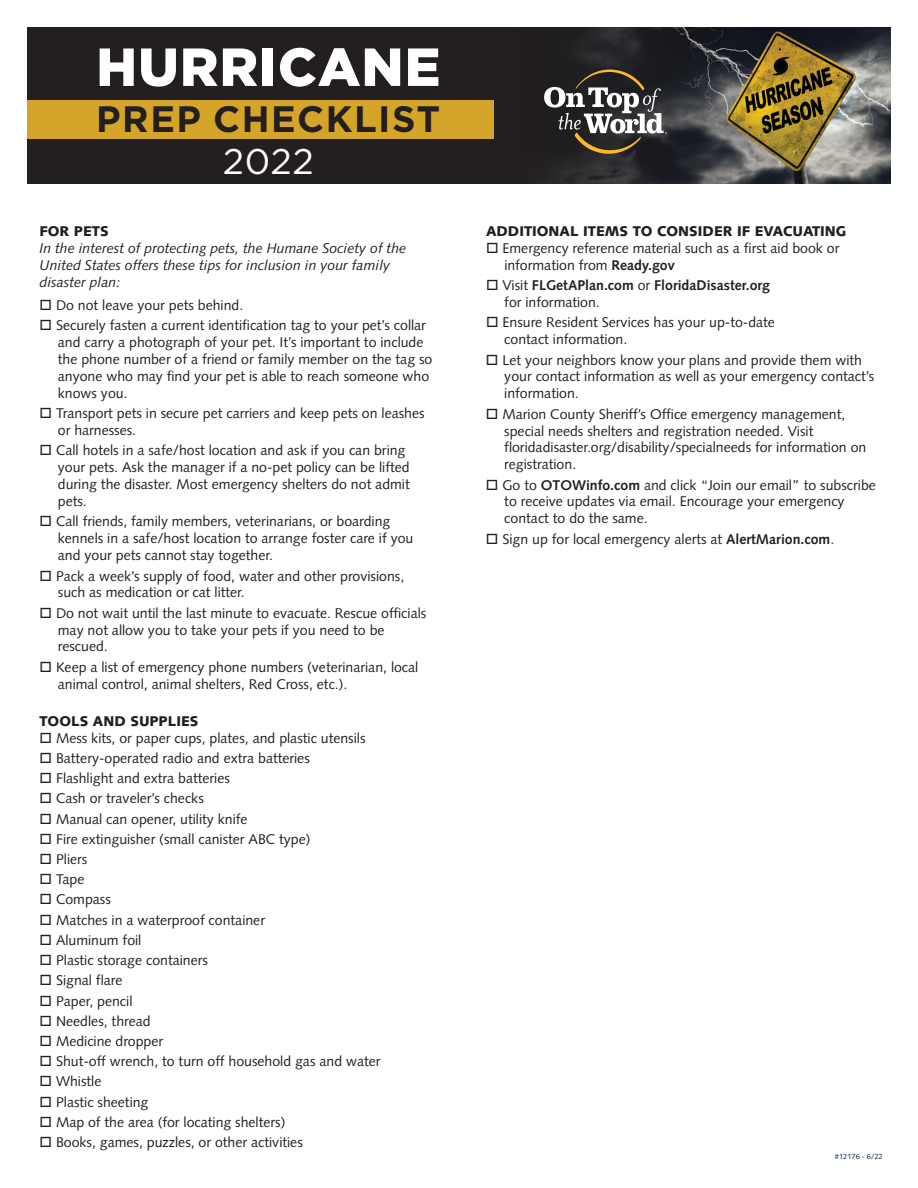
<style>
.page{position:relative;width:918px;height:1188px;background:#fff}
.page>*{position:absolute;margin:0;border:0;box-sizing:border-box;transform-origin:0 0}
.t1{font:900 53.55px "Gotham";letter-spacing:.02em;color:#fff}
.t2{font:700 36.75px "Gotham";letter-spacing:.04em;color:#231f20}
.t3{font:35.55px "Gotham";color:#fff}
.t4{font:14.1px/17px "Syntax";color:#231f20}
.t5{font:italic 14.1px/17px "Syntax";color:#231f20}
.t6{font:900 14.1px "Syntax";color:#231f20}
.t7{font:700 14.1px/17px "Syntax";color:#231f20}
.t8{font:7.5px "Syntax";color:#002758}
.s1{font-weight:700}
.s2{font-weight:400}
</style>
<div class="page">
<div style="left:27px;top:27px;width:864px;height:157px;background:#231f20"></div>
<img style="left:552px;top:27px;width:339px;height:157px">
<div style="left:27px;top:100px;width:467px;height:39px;background:#d5a529"></div>
<svg style="left:544px;top:69px;width:123px;height:86px"></svg>
<h1 class="t1" style="left:96px;top:30px;width:346px">HURRICANE</h1>
<h2 class="t2" style="left:96px;top:95px;width:345px">PREP CHECKLIST</h2>
<h3 class="t3" style="left:223px;top:138px;width:93px">2022</h3>
<p class="t6" style="left:40px;top:223px;width:71px">FOR PETS</p>
<p class="t5" style="left:40px;top:240px;width:368px">In the interest of protecting pets, the Humane Society of the<br>United States offers these tips for inclusion in your family disaster plan:</p>
<p class="t4" style="left:40px;top:297px;width:205px">□ Do not leave your pets behind.</p>
<p class="t4" style="left:58px;top:317px;width:376px;text-indent:-18px">□ Securely fasten a current identification tag to your pet’s collar and carry a photograph of your pet. It’s important to include the phone number of a friend or family member on the tag so anyone who may find your pet is able to reach someone who knows you.</p>
<p class="t4" style="left:58px;top:405px;width:368px;text-indent:-18px">□ Transport pets in secure pet carriers and keep pets on leashes or harnesses.</p>
<p class="t4" style="left:58px;top:442px;width:353px;text-indent:-18px">□ Call hotels in a safe/host location and ask if you can bring your pets. Ask the manager if a no-pet policy can be lifted during the disaster. Most emergency shelters do not admit pets.</p>
<p class="t4" style="left:58px;top:513px;width:357px;text-indent:-18px">□ Call friends, family members, veterinarians, or boarding kennels in a safe/host location to arrange foster care if you and your pets cannot stay together.</p>
<p class="t4" style="left:58px;top:567px;width:348px;text-indent:-18px">□ Pack a week’s supply of food, water and other provisions, such as medication or cat litter.</p>
<p class="t4" style="left:58px;top:604px;width:370px;text-indent:-18px">□ Do not wait until the last minute to evacuate. Rescue officials may not allow you to take your pets if you need to be rescued.</p>
<p class="t4" style="left:58px;top:658px;width:362px;text-indent:-18px">□ Keep a list of emergency phone numbers (veterinarian, local animal control, animal shelters, Red Cross, etc.).</p>
<p class="t6" style="left:40px;top:713px;width:160px">TOOLS AND SUPPLIES</p>
<p class="t4" style="left:40px;top:729px;width:327px">□ Mess kits, or paper cups, plates, and plastic utensils</p>
<p class="t4" style="left:40px;top:750px;width:272px">□ Battery-operated radio and extra batteries</p>
<p class="t4" style="left:40px;top:770px;width:192px">□ Flashlight and extra batteries</p>
<p class="t4" style="left:40px;top:790px;width:166px">□ Cash or traveler’s checks</p>
<p class="t4" style="left:40px;top:810px;width:210px">□ Manual can opener, utility knife</p>
<p class="t4" style="left:40px;top:830px;width:272px">□ Fire extinguisher (small canister ABC type)</p>
<p class="t4" style="left:40px;top:851px;width:49px">□ Pliers</p>
<p class="t4" style="left:40px;top:871px;width:46px">□ Tape</p>
<p class="t4" style="left:40px;top:891px;width:73px">□ Compass</p>
<p class="t4" style="left:40px;top:911px;width:227px">□ Matches in a waterproof container</p>
<p class="t4" style="left:40px;top:932px;width:103px">□ Aluminum foil</p>
<p class="t4" style="left:40px;top:952px;width:170px">□ Plastic storage containers</p>
<p class="t4" style="left:40px;top:972px;width:84px">□ Signal flare</p>
<p class="t4" style="left:40px;top:992px;width:94px">□ Paper, pencil</p>
<p class="t4" style="left:40px;top:1012px;width:113px">□ Needles, thread</p>
<p class="t4" style="left:40px;top:1033px;width:125px">□ Medicine dropper</p>
<p class="t4" style="left:40px;top:1053px;width:343px">□ Shut-off wrench, to turn off household gas and water</p>
<p class="t4" style="left:40px;top:1073px;width:63px">□ Whistle</p>
<p class="t4" style="left:40px;top:1093px;width:110px">□ Plastic sheeting</p>
<p class="t4" style="left:40px;top:1114px;width:247px">□ Map of the area (for locating shelters)</p>
<p class="t4" style="left:40px;top:1134px;width:265px">□ Books, games, puzzles, or other activities</p>
<p class="t6" style="left:486px;top:223px;width:362px">ADDITIONAL ITEMS TO CONSIDER IF EVACUATING</p>
<p class="t4" style="left:504px;top:240px;width:337px;text-indent:-18px">□ Emergency reference material such as a first aid book or information from <span class="s1">Ready.gov</span></p>
<p class="t7" style="left:504px;top:277px;width:267px;text-indent:-18px">□ <span class="s2">Visit</span> FLGetAPlan.com <span class="s2">or</span> FloridaDisaster.org <span class="s2">for information.</span></p>
<p class="t4" style="left:504px;top:314px;width:272px;text-indent:-18px">□ Ensure Resident Services has your up-to-date contact information.</p>
<p class="t4" style="left:504px;top:351px;width:371px;text-indent:-18px">□ Let your neighbors know your plans and provide them with your contact information as well as your emergency contact’s information.</p>
<p class="t4" style="left:504px;top:405px;width:364px;text-indent:-18px">□ Marion County Sheriff’s Office emergency management, special needs shelters and registration needed. Visit floridadisaster.org/disability/specialneeds for information on registration.</p>
<p class="t4" style="left:504px;top:476px;width:373px;text-indent:-18px">□ Go to <span class="s1">OTOWinfo.com</span> and click “Join our email” to subscribe to receive updates via email. Encourage your emergency contact to do the same.</p>
<p class="t4" style="left:486px;top:530px;width:350px">□ Sign up for local emergency alerts at <span class="s1">AlertMarion.com</span>.</p>
<p class="t8" style="left:835px;top:1152px;width:49px">#12176 - 6/22</p>
</div>
